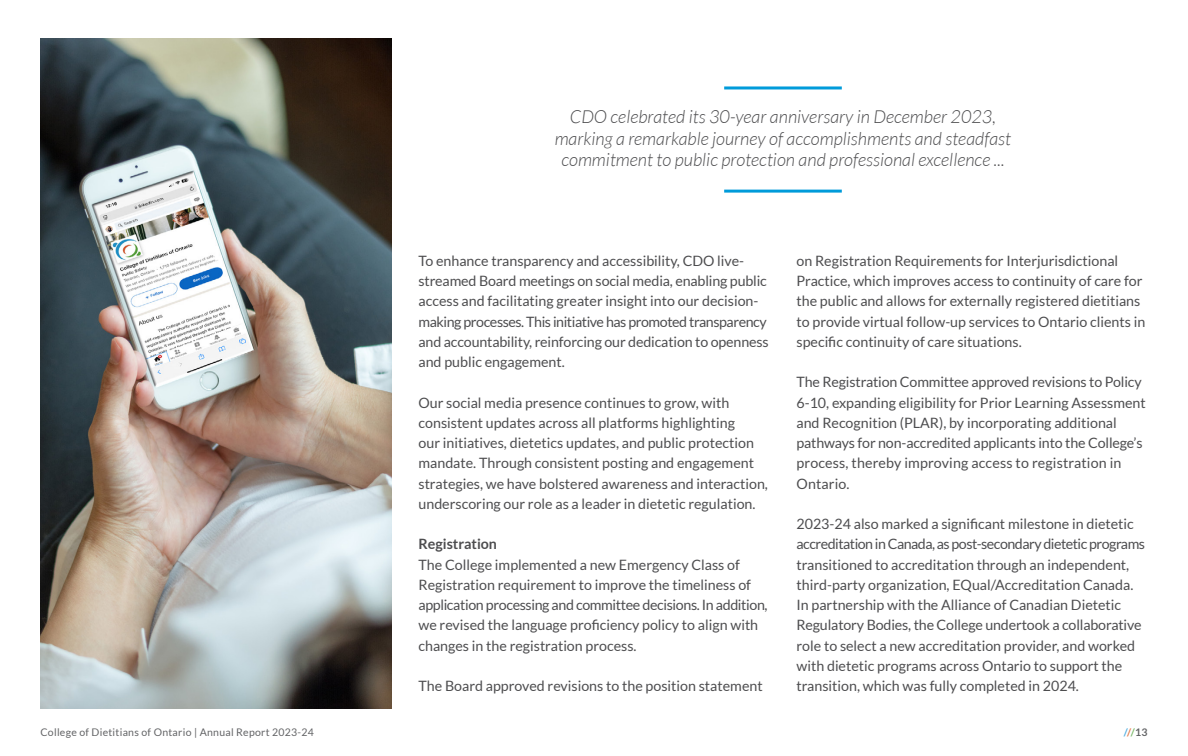
<style>
.page{position:relative;width:1188px;height:756px;background:#fff}
.page>*{position:absolute;margin:0;border:0;box-sizing:border-box;transform-origin:0 0}
.t1{font:italic 300 18px/21.6px "Lato";color:#4d4d4f;text-align:center}
.t2{font:14.25px/20.2px "Lato";color:#4d4d4f}
.t3{font:700 14.25px "Lato";color:#4d4d4f}
.t4{font:10.5px "Lato";letter-spacing:.025em;color:#636466}
.t5{font:700 10.5px "Lato";color:#636466}
.s1{color:#4eade1}
.s2{color:#e37a49}
.s3{color:#78b868}
</style>
<div class="page">
<img style="left:40px;top:39px;width:352px;height:670px">
<hr style="left:724px;top:86px;width:118px;height:3px;background:#009bda">
<hr style="left:724px;top:190px;width:118px;height:3px;background:#009bda">
<p class="t1" style="left:555px;top:106px;width:458px">CDO celebrated its 30-year anniversary in December 2023, marking a remarkable journey of accomplishments and steadfast commitment to public protection and professional excellence ...</p>
<p class="t2" style="left:418px;top:251px;width:352px">To enhance transparency and accessibility, CDO live&shy;streamed Board meetings on social media, enabling public access and facilitating greater insight into our decision&shy;making processes. This initiative has promoted transparency and accountability, reinforcing our dedication to openness and public engagement.</p>
<p class="t2" style="left:418px;top:392px;width:351px">Our social media presence continues to grow, with consistent updates across all platforms highlighting<br>our initiatives, dietetics updates, and public protection mandate. Through consistent posting and engagement strategies, we have bolstered awareness and interaction, underscoring our role as a leader in dietetic regulation.</p>
<p class="t3" style="left:418px;top:536px;width:80px">Registration</p>
<p class="t2" style="left:418px;top:554px;width:351px">The College implemented a new Emergency Class of Registration requirement to improve the timeliness of application processing and committee decisions. In addition, we revised the language proficiency policy to align with changes in the registration process.</p>
<p class="t2" style="left:418px;top:676px;width:346px">The Board approved revisions to the position statement</p>
<p class="t2" style="left:796px;top:251px;width:350px">on Registration Requirements for Interjurisdictional Practice, which improves access to continuity of care for the public and allows for externally registered dietitians to provide virtual follow-up services to Ontario clients in specific continuity of care situations.</p>
<p class="t2" style="left:796px;top:372px;width:351px">The Registration Committee approved revisions to Policy 6-10, expanding eligibility for Prior Learning Assessment and Recognition (PLAR), by incorporating additional pathways for non-accredited applicants into the College’s process, thereby improving access to registration in Ontario.</p>
<p class="t2" style="left:796px;top:514px;width:350px">2023-24 also marked a significant milestone in dietetic accreditation in Canada, as post-secondary dietetic programs transitioned to accreditation through an independent, third-party organization, EQual/Accreditation Canada.<br>In partnership with the Alliance of Canadian Dietetic Regulatory Bodies, the College undertook a collaborative role to select a new accreditation provider, and worked with dietetic programs across Ontario to support the transition, which was fully completed in 2024.</p>
<p class="t4" style="left:40px;top:726px;width:275px">College of Dietitians of Ontario | Annual Report 2023-24</p>
<p class="t5" style="left:1124px;top:726px;width:25px"><span class="s1">/</span><span class="s2">/</span><span class="s3">/</span>13</p>
</div>
